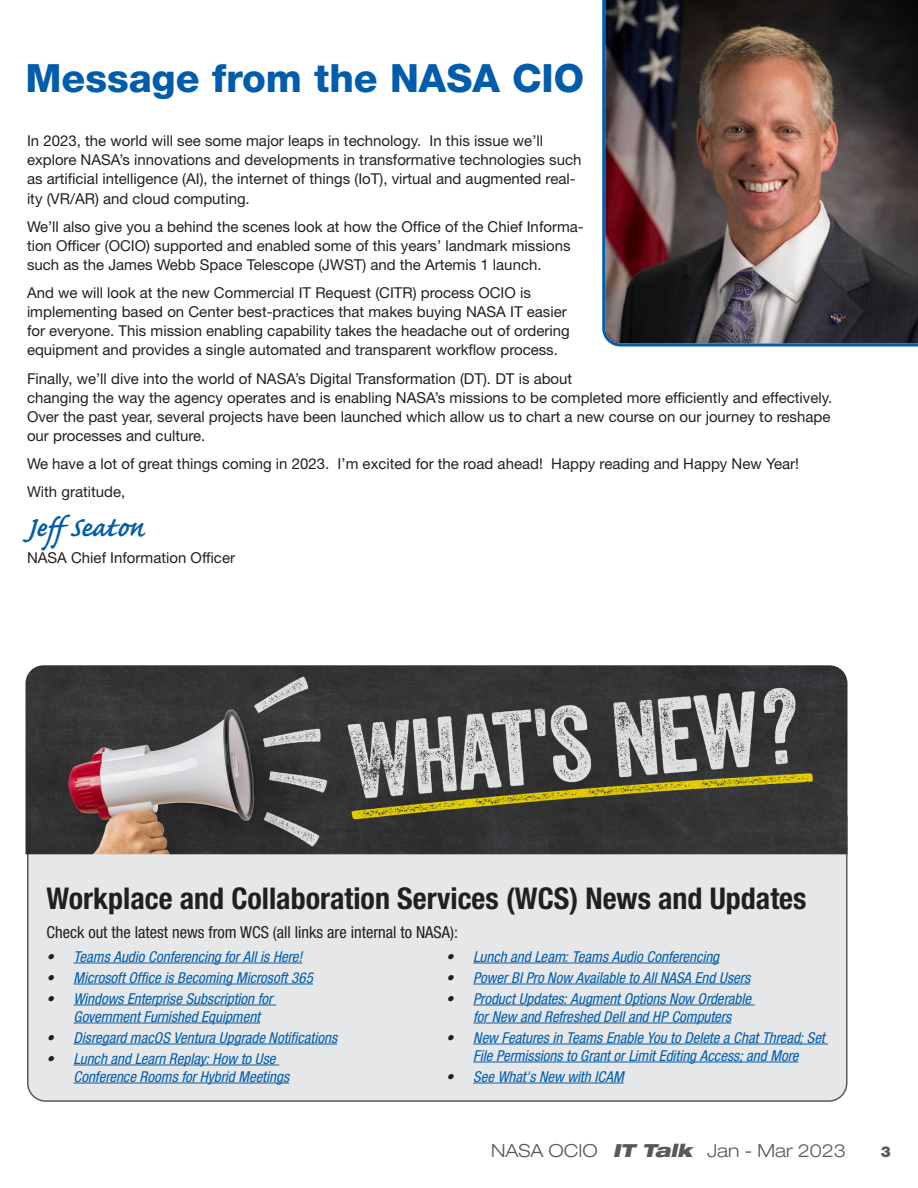
<style>
.page{position:relative;width:918px;height:1188px;background:#fff}
.page>*{position:absolute;margin:0;border:0;box-sizing:border-box;transform-origin:0 0}
.cio_message_title{font:800 39px "Helvetica Neue LT Std";color:#015dab}
.t1{font:600 36px "Caflisch Script Pro";color:#015dab}
.cio_message_title-2{font:700 condensed 30px "Helvetica Neue LT Std";color:#231f20}
.t2{font:300 expanded 18px "Helvetica Neue LT Std";color:#57585a}
.t3{font:condensed 16.5px "Helvetica Neue LT Std";color:#231f20}
.t4{font:15px/19.2px "Helvetica Neue LT Std";color:#231f20}
.t5{font:italic condensed 15px/18px "Helvetica Neue LT Std";color:#015dab}
.t6{font:900 15px "Helvetica Neue LT Std";color:#57585a}
.s1{color:#231f20}
.s2{font-weight:900;font-style:italic}
</style>
<div class="page">
<img style="left:602px;top:0;width:316px;height:347px">
<div style="left:28px;top:801px;width:819px;height:300px;background:#e6e7e9;border-radius:18px"></div>
<hr style="left:74px;top:963px;width:228px;height:1px;background:#015dab">
<hr style="left:74px;top:984px;width:239px;height:1px;background:#015dab">
<hr style="left:74px;top:1005px;width:202px;height:1px;background:#015dab">
<hr style="left:74px;top:1023px;width:186px;height:1px;background:#015dab">
<hr style="left:74px;top:1044px;width:263px;height:1px;background:#015dab">
<hr style="left:74px;top:1065px;width:205px;height:1px;background:#015dab">
<hr style="left:74px;top:1083px;width:215px;height:1px;background:#015dab">
<hr style="left:473px;top:963px;width:246px;height:1px;background:#015dab">
<hr style="left:473px;top:984px;width:277px;height:1px;background:#015dab">
<hr style="left:473px;top:1005px;width:282px;height:1px;background:#015dab">
<hr style="left:473px;top:1023px;width:258px;height:1px;background:#015dab">
<hr style="left:473px;top:1044px;width:355px;height:1px;background:#015dab">
<hr style="left:473px;top:1062px;width:325px;height:1px;background:#015dab">
<hr style="left:473px;top:1083px;width:151px;height:1px;background:#015dab">
<img style="left:26px;top:665px;width:822px;height:189px">
<p class="cio_message_title" style="left:26px;top:55px;width:560px">Message from the NASA CIO</p>
<p class="t4" style="left:27px;top:131px;width:556px">In 2023, the world will see some major leaps in technology. In this issue we’ll explore NASA’s innovations and developments in transformative technologies such as artificial intelligence (AI), the internet of things (IoT), virtual and augmented real&shy;ity (VR/AR) and cloud computing.</p>
<p class="t4" style="left:27px;top:217px;width:558px">We’ll also give you a behind the scenes look at how the Office of the Chief Informa&shy;tion Officer (OCIO) supported and enabled some of this years’ landmark missions such as the James Webb Space Telescope (JWST) and the Artemis 1 launch.</p>
<p class="t4" style="left:27px;top:283px;width:544px">And we will look at the new Commercial IT Request (CITR) process OCIO is implementing based on Center best-practices that makes buying NASA IT easier for everyone. This mission enabling capability takes the headache out of ordering equipment and provides a single automated and transparent workflow process.</p>
<p class="t4" style="left:27px;top:369px;width:807px">Finally, we’ll dive into the world of NASA’s Digital Transformation (DT). DT is about<br>changing the way the agency operates and is enabling NASA’s missions to be completed more efficiently and effectively.<br>Over the past year, several projects have been launched which allow us to chart a new course on our journey to reshape our processes and culture.</p>
<p class="t4" style="left:27px;top:454px;width:774px">We have a lot of great things coming in 2023. I’m excited for the road ahead! Happy reading and Happy New Year!</p>
<p class="t4" style="left:27px;top:482px;width:100px">With gratitude,</p>
<p class="t1" style="left:27px;top:509px;width:119px">JeffSeaton</p>
<p class="t4" style="left:27px;top:548px;width:210px">NASA Chief Information Officer</p>
<p class="cio_message_title-2" style="left:46px;top:880px;width:762px">Workplace and Collaboration Services (WCS) News and Updates</p>
<p class="t3" style="left:46px;top:922px;width:413px">Check out the latest news from WCS (all links are internal to NASA):</p>
<p class="t5" style="left:46px;top:948px;width:257px"><span class="s1">•</span> Teams Audio Conferencing for All is Here!</p>
<p class="t5" style="left:46px;top:969px;width:268px"><span class="s1">•</span> Microsoft Office is Becoming Microsoft 365</p>
<p class="t5" style="left:74px;top:990px;width:201px;text-indent:-27px"><span class="s1">•</span> Windows Enterprise Subscription for<br>Government Furnished Equipment</p>
<p class="t5" style="left:46px;top:1029px;width:292px"><span class="s1">•</span> Disregard macOS Ventura Upgrade Notifications</p>
<p class="t5" style="left:74px;top:1050px;width:217px;text-indent:-27px"><span class="s1">•</span> Lunch and Learn Replay: How to Use<br>Conference Rooms for Hybrid Meetings</p>
<p class="t5" style="left:446px;top:948px;width:275px"><span class="s1">•</span> Lunch and Learn: Teams Audio Conferencing</p>
<p class="t5" style="left:446px;top:969px;width:305px"><span class="s1">•</span> Power BI Pro Now Available to All NASA End Users</p>
<p class="t5" style="left:446px;top:990px;width:306px;text-align:center"><span class="s1">•</span> Product Updates: Augment Options Now Orderable for New and Refreshed Dell and HP Computers</p>
<p class="t5" style="left:446px;top:1029px;width:380px;text-align:center"><span class="s1">•</span> New Features in Teams Enable You to Delete a Chat Thread; Set<br>File Permissions to Grant or Limit Editing Access; and More</p>
<p class="t5" style="left:446px;top:1068px;width:179px"><span class="s1">•</span> See What's New with ICAM</p>
<p class="t2" style="left:491px;top:1140px;width:356px">NASA OCIO <span class="s2">IT Talk</span> Jan - Mar 2023</p>
<p class="t6" style="left:881px;top:1143px;width:12px">3</p>
</div>
